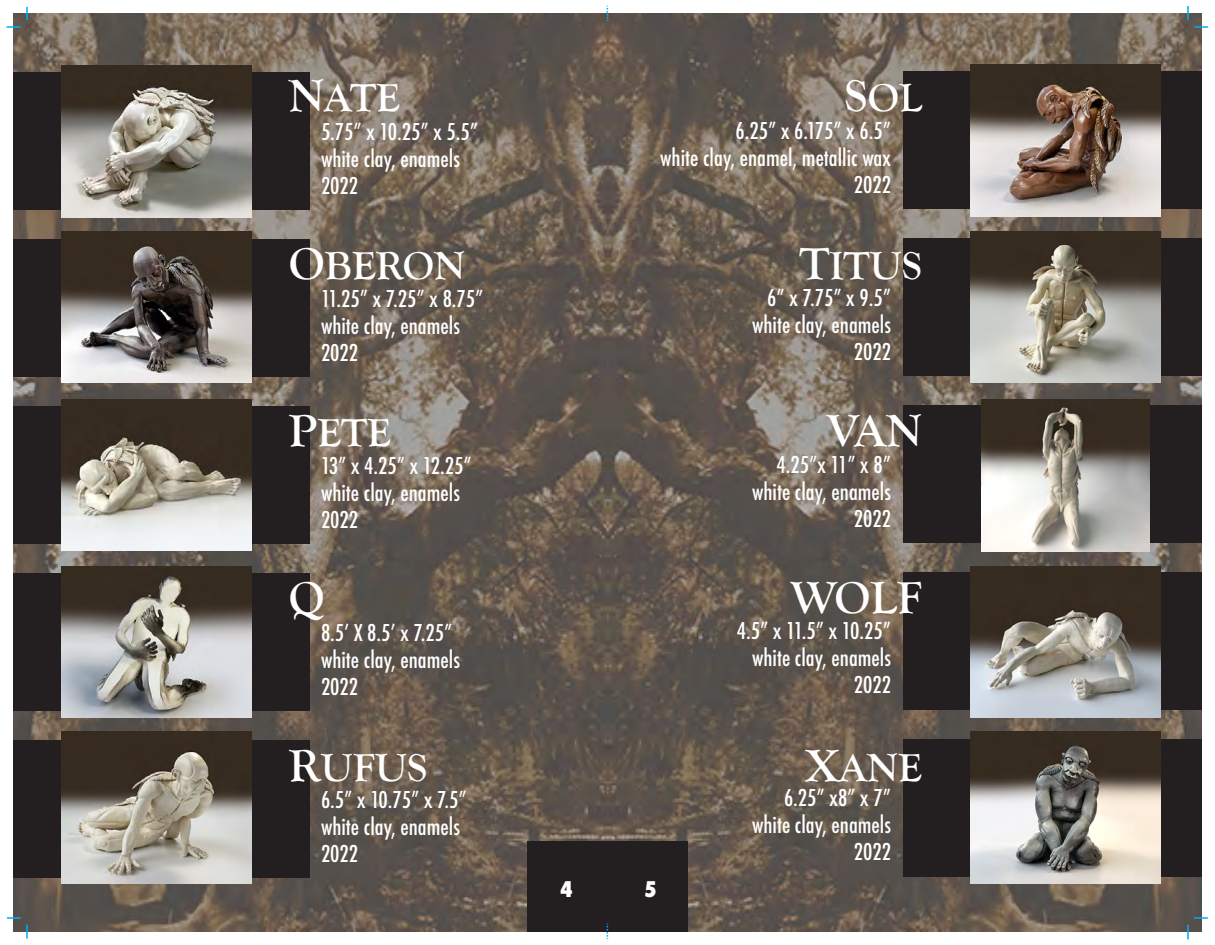
<style>
.page{position:relative;width:1215px;height:945px;background:#fff}
.page>*{position:absolute;margin:0;border:0;box-sizing:border-box;transform-origin:0 0}
.t1{font:700 46.5px "Goudy Old Style T";color:#fff}
.t2{font:700 40.5px "Goudy Old Style T";color:#fff}
.t3{font:500 condensed 22.5px/27px "Futura";color:#fff;text-align:right}
.t4{font:800 condensed 21px "Futura";color:#fff}
.s1{font-size:46.5px}
</style>
<div class="page">
<img style="left:13px;top:13px;width:1189px;height:919px">
<div style="left:14px;top:73px;width:296px;height:137px;background:#231f20"></div>
<div style="left:14px;top:240px;width:296px;height:137px;background:#231f20"></div>
<div style="left:14px;top:407px;width:296px;height:137px;background:#231f20"></div>
<div style="left:14px;top:573px;width:296px;height:137px;background:#231f20"></div>
<div style="left:14px;top:740px;width:296px;height:138px;background:#231f20"></div>
<div style="left:903px;top:72px;width:299px;height:137px;background:#231f20"></div>
<div style="left:903px;top:238px;width:299px;height:138px;background:#231f20"></div>
<div style="left:903px;top:405px;width:298px;height:138px;background:#231f20"></div>
<div style="left:903px;top:572px;width:299px;height:137px;background:#231f20"></div>
<div style="left:903px;top:739px;width:299px;height:137px;background:#231f20"></div>
<div style="left:527px;top:841px;width:161px;height:90px;background:#231f20"></div>
<svg style="left:1187px;top:6px;width:2px;height:14px"></svg>
<svg style="left:26px;top:925px;width:2px;height:14px"></svg>
<svg style="left:7px;top:26px;width:13px;height:2px"></svg>
<svg style="left:7px;top:917px;width:14px;height:2px"></svg>
<svg style="left:1195px;top:26px;width:13px;height:2px"></svg>
<img style="left:971px;top:732px;width:189px;height:152px">
<img style="left:971px;top:566px;width:189px;height:152px">
<img style="left:981px;top:399px;width:169px;height:152px">
<img style="left:971px;top:231px;width:189px;height:152px">
<img style="left:971px;top:65px;width:189px;height:152px">
<img style="left:62px;top:66px;width:189px;height:151px">
<img style="left:62px;top:231px;width:189px;height:152px">
<img style="left:62px;top:399px;width:189px;height:152px">
<img style="left:62px;top:566px;width:189px;height:152px">
<img style="left:62px;top:732px;width:189px;height:151px">
<svg style="left:26px;top:7px;width:2px;height:13px"></svg>
<svg style="left:1194px;top:917px;width:14px;height:2px"></svg>
<svg style="left:1187px;top:925px;width:2px;height:15px"></svg>
<svg style="left:607px;top:6px;width:1px;height:15px"></svg>
<h2 class="t2" style="left:289px;top:75px;width:113px"><span class="s1">N</span>ATE</h2>
<p class="t3" style="left:321px;top:119px;width:159px;text-align:left">5.75” x 10.25” x 5.5” white clay, enamels<br>2022</p>
<h2 class="t2" style="left:289px;top:243px;width:178px"><span class="s1">O</span>BERON</h2>
<p class="t3" style="left:321px;top:285px;width:164px;text-align:left">11.25” x 7.25” x 8.75” white clay, enamels<br>2022</p>
<h2 class="t2" style="left:289px;top:410px;width:104px"><span class="s1">P</span>ETE</h2>
<p class="t3" style="left:321px;top:452px;width:152px;text-align:left">13” x 4.25” x 12.25” white clay, enamels<br>2022</p>
<h1 class="t1" style="left:289px;top:572px;width:37px">Q</h1>
<p class="t3" style="left:321px;top:619px;width:140px;text-align:left">8.5ʼ X 8.5ʼ x 7.25” white clay, enamels<br>2022</p>
<h2 class="t2" style="left:289px;top:745px;width:140px"><span class="s1">R</span>UFUS</h2>
<p class="t3" style="left:321px;top:786px;width:147px;text-align:left">6.5” x 10.75” x 7.5” white clay, enamels<br>2022</p>
<h2 class="t2" style="left:845px;top:75px;width:79px"><span class="s1">S</span>OL</h2>
<p class="t3" style="left:660px;top:117px;width:232px">6.25” x 6.175” x 6.5”<br>white clay, enamel, metallic wax<br>2022</p>
<h2 class="t2" style="left:799px;top:243px;width:124px"><span class="s1">T</span>ITUS</h2>
<p class="t3" style="left:752px;top:284px;width:140px">6” x 7.75” x 9.5” white clay, enamels<br>2022</p>
<h1 class="t1" style="left:827px;top:405px;width:96px">VAN</h1>
<p class="t3" style="left:752px;top:451px;width:140px">4.25”x 11” x 8” white clay, enamels<br>2022</p>
<h1 class="t1" style="left:791px;top:572px;width:132px">WOLF</h1>
<p class="t3" style="left:737px;top:618px;width:156px">4.5” x 11.5” x 10.25” white clay, enamels<br>2022</p>
<h2 class="t2" style="left:806px;top:745px;width:118px"><span class="s1">X</span>ANE</h2>
<p class="t4" style="left:560px;top:875px;width:14px">4</p>
<p class="t4" style="left:644px;top:875px;width:14px">5</p>
<p class="t3" style="left:752px;top:785px;width:140px">6.25” x8” x 7” white clay, enamels<br>2022</p>
</div>
